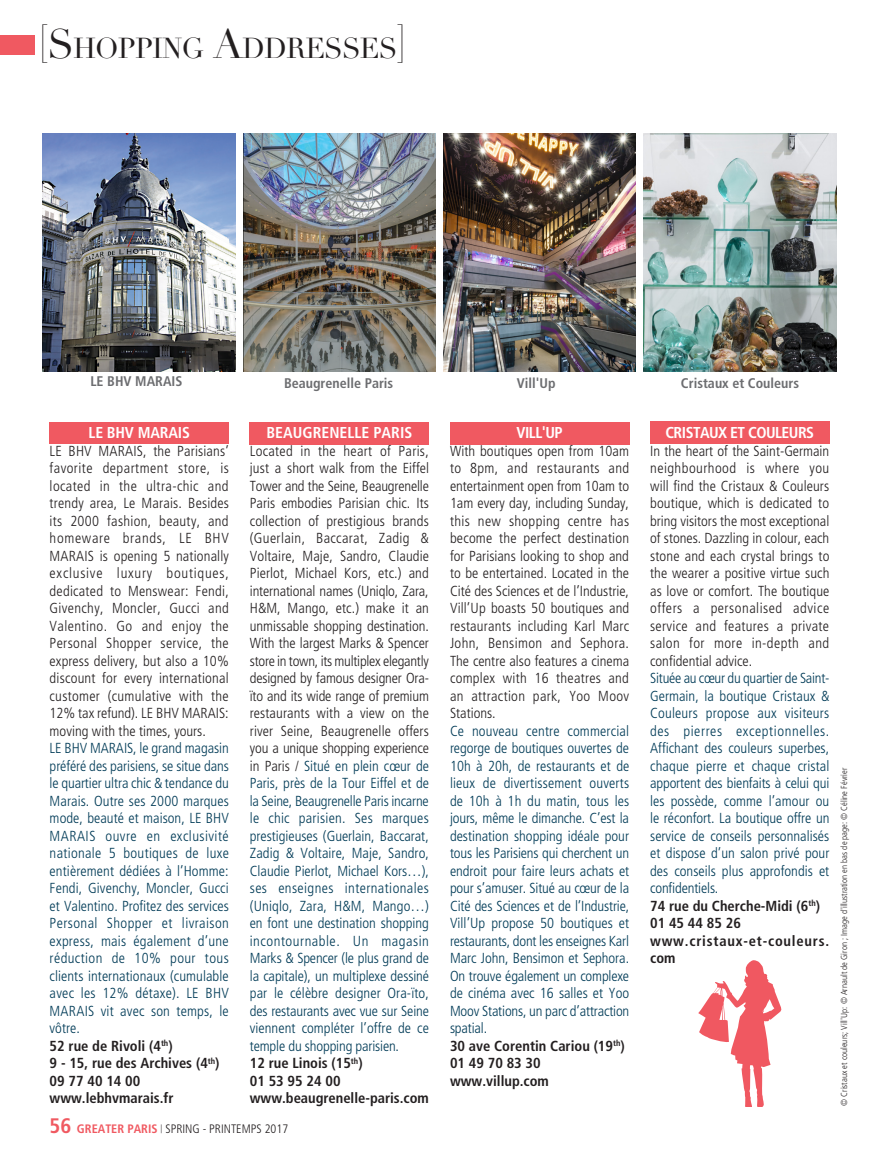
<style>
.page{position:relative;width:879px;height:1156px;background:#fff}
.page>*{position:absolute;margin:0;border:0;box-sizing:border-box;transform-origin:0 0}
.t1{font:28.18px "Didot";letter-spacing:-.035em;color:#231f20}
.t2{font:700 condensed 15.75px "Frutiger";letter-spacing:-.01em;color:#fff}
.t3{font:700 condensed 15.75px "Frutiger";letter-spacing:-.035em;color:#fff}
.t4{font:300 condensed 14.53px/17.5px "Frutiger";letter-spacing:.005em;color:#231f20;text-align:justify}
.t5{font:300 condensed 14.53px/17.5px "Frutiger";color:#003b57;text-align:justify}
.t6{font:700 condensed 14.53px "Frutiger";color:#231f20}
.t7{font:700 condensed 14.53px/17.5px "Frutiger";letter-spacing:.055em;color:#231f20}
.t8{font:700 condensed 14px "Frutiger";color:#6c6d70}
.t9{font:300 condensed 12.25px "Frutiger";color:#231f20}
.t10{font:300 condensed 8.75px "Frutiger";color:#231f20}
.s1{font-size:40.25px}
.s2{color:#003b57}
.s3{font-weight:700;font-size:21px;color:#f05961}
.s4{font-weight:700;color:#f05961}
.s5{font-size:8.75px}
</style>
<div class="page">
<div style="left:450px;top:422px;width:178px;height:22px;background:#f05961"></div>
<div style="left:649px;top:422px;width:179px;height:22px;background:#f05961"></div>
<div style="left:250px;top:422px;width:179px;height:22px;background:#f05961"></div>
<div style="left:50px;top:422px;width:179px;height:22px;background:#f05961"></div>
<div style="left:0;top:35px;width:35px;height:20px;background:#f05961"></div>
<img style="left:43px;top:134px;width:192px;height:237px">
<img style="left:443px;top:134px;width:192px;height:237px">
<img style="left:243px;top:134px;width:192px;height:237px">
<img style="left:643px;top:134px;width:192px;height:237px">
<svg style="left:698px;top:960px;width:82px;height:146px"></svg>
<p class="t1" style="left:38px;top:31px;width:371px"><sup>[</sup><span class="s1">S</span> HOPPING <span class="s1">A</span>DDRESSES<sup>]</sup></p>
<p class="t8" style="left:90px;top:373px;width:94px">LE BHV MARAIS</p>
<p class="t8" style="left:516px;top:375px;width:40px">Vill'Up</p>
<p class="t8" style="left:284px;top:375px;width:111px">Beaugrenelle Paris</p>
<p class="t2" style="left:88px;top:423px;width:103px">LE BHV MARAIS</p>
<p class="t4" style="left:50px;top:442px;width:181px">LE BHV MARAIS, the Parisians’ favorite department store, is located in the ultra-chic and trendy area, Le Marais. Besides its 2000 fashion, beauty, and homeware brands, LE BHV MARAIS is opening 5 nationally exclusive luxury boutiques, dedicated to Menswear: Fendi, Givenchy, Moncler, Gucci and Valentino. Go and enjoy the Personal Shopper service, the express delivery, but also a 10% discount for every international customer (cumulative with the 12% tax refund). LE BHV MARAIS: moving with the times, yours.</p>
<p class="t5" style="left:50px;top:740px;width:181px">LE BHV MARAIS, le grand magasin préféré des parisiens, se situe dans le quartier ultra chic &amp; tendance du Marais. Outre ses 2000 marques mode, beauté et maison, LE BHV MARAIS ouvre en exclusivité nationale 5 boutiques de luxe entièrement dédiées à l’Homme:<br>Fendi, Givenchy, Moncler, Gucci et Valentino. Profitez des services Personal Shopper et livraison express, mais également d’une réduction de 10% pour tous clients internationaux (cumulable avec les 12% détaxe). LE BHV MARAIS vit avec son temps, le vôtre.</p>
<p class="t6" style="left:50px;top:1037px;width:124px">52 rue de Rivoli (4<sup>th</sup>)</p>
<p class="t6" style="left:50px;top:1055px;width:171px">9 - 15, rue des Archives (4<sup>th</sup>)</p>
<p class="t6" style="left:50px;top:1072px;width:92px">09 77 40 14 00</p>
<p class="t6" style="left:50px;top:1090px;width:125px">www.lebhvmarais.fr</p>
<p class="t2" style="left:266px;top:423px;width:147px">BEAUGRENELLE PARIS</p>
<p class="t4" style="left:250px;top:442px;width:181px">Located in the heart of Paris, just a short walk from the Eiffel Tower and the Seine, Beaugrenelle Paris embodies Parisian chic. Its collection of prestigious brands (Guerlain, Baccarat, Zadig &amp; Voltaire, Maje, Sandro, Claudie Pierlot, Michael Kors, etc.) and international names (Uniqlo, Zara, H&amp;M, Mango, etc.) make it an unmissable shopping destination.<br>With the largest Marks &amp; Spencer store in town, its multiplex elegantly designed by famous designer Ora&shy;ïto and its wide range of premium restaurants with a view on the river Seine, Beaugrenelle offers you a unique shopping experience in Paris / <span class="s2">Situé en plein cœur de Paris, près de la Tour Eiffel et de la Seine, Beaugrenelle Paris incarne le chic parisien. Ses marques prestigieuses (Guerlain, Baccarat, Zadig &amp; Voltaire, Maje, Sandro, Claudie Pierlot, Michael Kors…), ses enseignes internationales (Uniqlo, Zara, H&amp;M, Mango…) en font une destination shopping incontournable. Un magasin Marks &amp; Spencer (le plus grand de la capitale), un multiplexe dessiné par le célèbre designer Ora-ïto, des restaurants avec vue sur Seine viennent compléter l’offre de ce temple du shopping parisien.</span></p>
<p class="t6" style="left:250px;top:1055px;width:114px">12 rue Linois (15<sup>th</sup>)</p>
<p class="t6" style="left:250px;top:1072px;width:92px">01 53 95 24 00</p>
<p class="t6" style="left:250px;top:1090px;width:180px">www.beaugrenelle-paris.com</p>
<p class="t9" style="left:50px;top:1122px;width:240px"><span class="s3">56</span> <span class="s4">GREATER PARIS</span> <span class="s5">|</span> SPRING - PRINTEMPS 2017</p>
<p class="t2" style="left:516px;top:423px;width:47px">VILL'UP</p>
<p class="t4" style="left:450px;top:442px;width:181px">With boutiques open from 10am to 8pm, and restaurants and entertainment open from 10am to 1am every day, including Sunday, this new shopping centre has become the perfect destination for Parisians looking to shop and to be entertained. Located in the Cité des Sciences et de l’Industrie, Vill’Up boasts 50 boutiques and restaurants including Karl Marc John, Bensimon and Sephora.<br>The centre also features a cinema complex with 16 theatres and an attraction park, Yoo Moov Stations.</p>
<p class="t5" style="left:450px;top:722px;width:181px">Ce nouveau centre commercial regorge de boutiques ouvertes de 10h à 20h, de restaurants et de lieux de divertissement ouverts de 10h à 1h du matin, tous les jours, même le dimanche. C’est la destination shopping idéale pour tous les Parisiens qui cherchent un endroit pour faire leurs achats et pour s’amuser. Situé au cœur de la Cité des Sciences et de l’Industrie, Vill’Up propose 50 boutiques et restaurants, dont les enseignes Karl Marc John, Bensimon et Sephora.<br>On trouve également un complexe de cinéma avec 16 salles et Yoo Moov Stations, un parc d’attraction spatial.</p>
<p class="t6" style="left:450px;top:1037px;width:176px">30 ave Corentin Cariou (19<sup>th</sup>)</p>
<p class="t6" style="left:450px;top:1055px;width:92px">01 49 70 83 30</p>
<p class="t6" style="left:450px;top:1072px;width:100px">www.villup.com</p>
<p class="t8" style="left:680px;top:375px;width:120px">Cristaux et Couleurs</p>
<p class="t3" style="left:665px;top:423px;width:150px">CRISTAUX ET COULEURS</p>
<p class="t4" style="left:649px;top:442px;width:181px">In the heart of the Saint-Germain neighbourhood is where you will find the Cristaux &amp; Couleurs boutique, which is dedicated to bring visitors the most exceptional of stones. Dazzling in colour, each stone and each crystal brings to the wearer a positive virtue such as love or comfort. The boutique offers a personalised advice service and features a private salon for more in-depth and confidential advice.</p>
<p class="t5" style="left:649px;top:670px;width:181px">Située au cœur du quartier de Saint-Germain, la boutique Cristaux &amp; Couleurs propose aux visiteurs des pierres exceptionnelles.<br>Affichant des couleurs superbes, chaque pierre et chaque cristal apportent des bienfaits à celui qui les possède, comme l’amour ou le réconfort. La boutique offre un service de conseils personnalisés et dispose d’un salon privé pour des conseils plus approfondis et confidentiels.</p>
<p class="t6" style="left:649px;top:897px;width:171px">74 rue du Cherche-Midi (6<sup>th</sup>)</p>
<p class="t6" style="left:649px;top:915px;width:92px">01 45 44 85 26</p>
<p class="t7" style="left:649px;top:932px;width:180px">www.cristaux-et-couleurs. com</p>
<p class="t10" style="left:838px;top:1105px;width:339px;rotate:-90deg">© Cristaux et couleurs; Vill'Up: © Arnault de Giron ; Image d'illustration en bas de page: © Céline Février</p>
</div>
